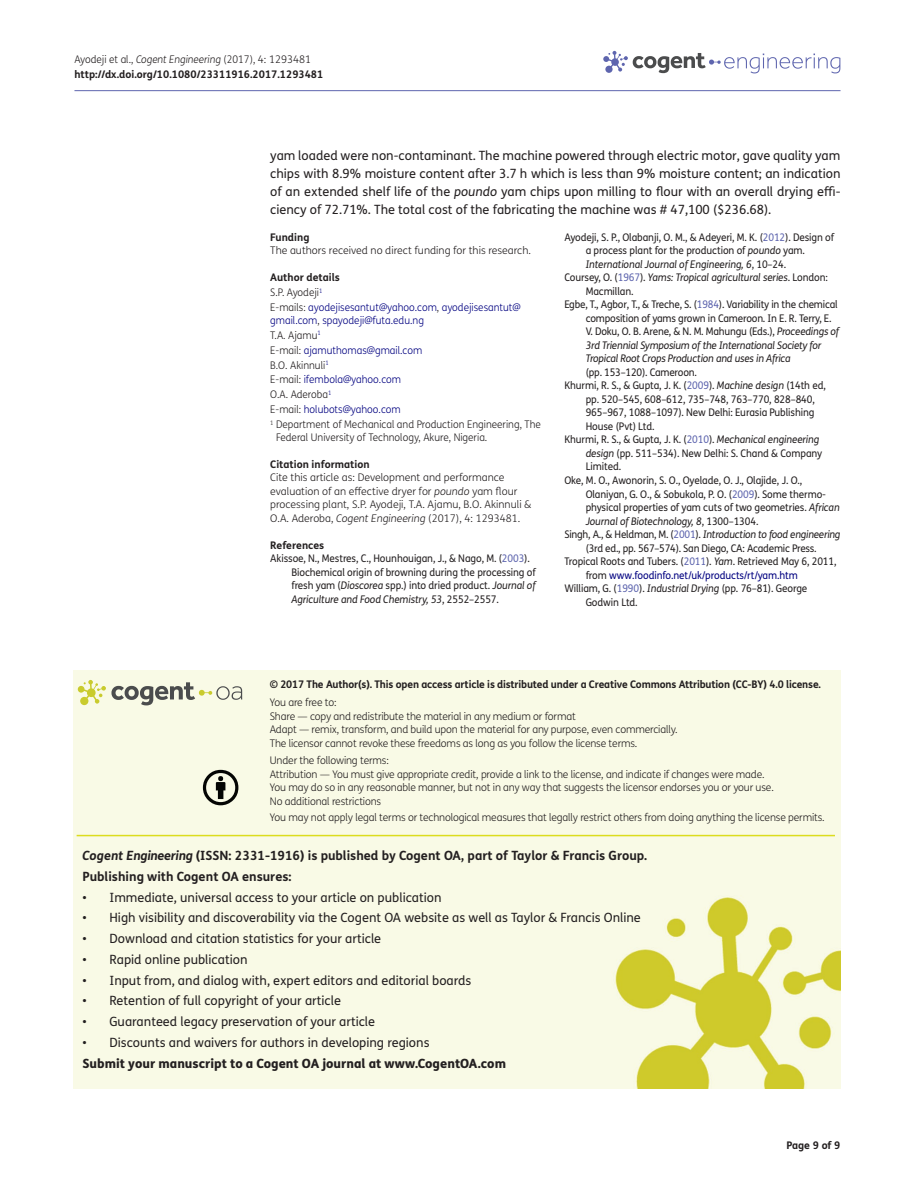
<style>
.page{position:relative;width:915px;height:1191px;background:#fff}
.page>*{position:absolute;margin:0;border:0;box-sizing:border-box;transform-origin:0 0}
.t1{font:12.75px/18px "FS Me Pro";color:#231f20;text-align:justify}
.t2{font:700 12.75px/20.7px "FS Me Pro";color:#231f20}
.t3{font:800 12.75px "FS Me Pro";color:#231f20}
.t4{font:10.5px "FS Me Pro";letter-spacing:-.01em;color:#231f20;scale:.95 1}
.t5{font:300 10.5px/13.5px "FS Me Pro";letter-spacing:-.015em;color:#231f20}
.t6{font:italic 10.5px "FS Me Pro";letter-spacing:-.02em;color:#231f20;scale:.95 1}
.t7{font:700 10.5px/15px "FS Me Pro";letter-spacing:-.015em;color:#231f20}
.t8{font:300 10.5px/14.9px "FS Me Pro";letter-spacing:-.015em;color:#231f20;scale:.95 1}
.t9{font:300 10.5px/14.9px "FS Me Pro";color:#000080;scale:.95 1}
.t10{font:10.5px "FS Me Pro";letter-spacing:-.01em;color:#000080;scale:.95 1}
.s1{font-weight:300}
.s2{font-weight:300;font-style:italic}
.s3{font-style:italic}
.s4{font-weight:700;color:#231f20}
.s5{color:#231f20}
.s6{color:#000080}
.s7{color:#5e65ae}
.s8{font-style:normal}
.s9{font-style:normal;color:#5e65ae}
</style>
<div class="page">
<hr style="left:74px;top:90px;width:766px;height:1px;background:#5e65ae">
<svg style="left:603px;top:51px;width:237px;height:22px"></svg>
<div style="left:74px;top:671px;width:766px;height:417px;background:#f9fae6"></div>
<svg style="left:78px;top:680px;width:164px;height:25px;background:#d2d3ba"></svg>
<svg style="left:203px;top:770px;width:35px;height:35px"></svg>
<hr style="left:77px;top:835px;width:757px;height:1px;background:#dcdc1e">
<p class="t7" style="left:74px;top:51px;width:250px"><span class="s1">Ayodeji et al.,</span> <span class="s2">Cogent Engineering</span> <span class="s1">(2017), 4: 1293481 </span>http://dx.doi.org/10.1080/23311916.2017.1293481</p>
<p class="t1" style="left:270px;top:146px;width:571px">yam loaded were non-contaminant. The machine powered through electric motor, gave quality yam chips with 8.9% moisture content after 3.7 h which is less than 9% moisture content; an indication of an extended shelf life of the <span class="s3">poundo</span> yam chips upon milling to flour with an overall drying effi&shy;ciency of 72.71%. The total cost of the fabricating the machine was # 47,100 ($236.68).</p>
<p class="t7" style="left:270px;top:229px;width:41px">Funding</p>
<p class="t5" style="left:270px;top:244px;width:262px">The authors received no direct funding for this research.</p>
<p class="t9" style="left:270px;top:270px;width:265px"><span class="s4">Author details<br></span><span class="s5">S.P. Ayodeji</span><sup>1<br></sup><span class="s5">E-mails:</span> ayodejisesantut@yahoo.com<span class="s5">,</span> ayodejisesantut@</p>
<p class="t8" style="left:270px;top:312px;width:286px"><span class="s6">gmail.com</span>, <span class="s6">spayodeji@futa.edu.ng<br></span>T.A. Ajamu<sup>1<br></sup>E-mail: <span class="s6">ajamuthomas@gmail.com<br></span>B.O. Akinnuli<sup>1<br></sup>E-mail: <span class="s6">ifembola@yahoo.com<br></span>O.A. Aderoba<sup>1<br></sup>E-mail: <span class="s6">holubots@yahoo.com<br></span><sup>1</sup> Department of Mechanical and Production Engineering, The</p>
<p class="t8" style="left:276px;top:429px;width:224px">Federal University of Technology, Akure, Nigeria.</p>
<p class="t7" style="left:270px;top:456px;width:101px">Citation information</p>
<p class="t5" style="left:270px;top:470px;width:263px">Cite this article as: Development and performance evaluation of an effective dryer for <span class="s3">poundo</span> yam flour processing plant, S.P. Ayodeji, T.A. Ajamu, B.O. Akinnuli &amp; O.A. Aderoba, <span class="s3">Cogent Engineering</span> (2017), 4: 1293481.</p>
<p class="t7" style="left:270px;top:537px;width:56px">References</p>
<p class="t4" style="left:270px;top:551px;width:275px">Akissoe, N., Mestres, C., Hounhouigan, J., &amp; Nago, M. (<span class="s7">2003</span>).</p>
<p class="t4" style="left:291px;top:565px;width:258px">Biochemical origin of browning during the processing of</p>
<p class="t4" style="left:291px;top:578px;width:258px">fresh yam (<span class="s3">Dioscorea</span> spp.) into dried product. <span class="s3">Journal of</span></p>
<p class="t6" style="left:291px;top:592px;width:220px">Agriculture and Food Chemistry, 53<span class="s8">, 2552–2557.</span></p>
<p class="t4" style="left:564px;top:230px;width:285px">Ayodeji, S. P., Olabanji, O. M., &amp; Adeyeri, M. K. (<span class="s7">2012</span>). Design of</p>
<p class="t4" style="left:585px;top:243px;width:232px">a process plant for the production of <span class="s3">poundo</span> yam.</p>
<p class="t6" style="left:585px;top:257px;width:212px">International Journal of Engineering, 6<span class="s8">, 10–24.</span></p>
<p class="t6" style="left:564px;top:270px;width:279px"><span class="s8">Coursey, O. (</span><span class="s9">1967</span><span class="s8">).</span> Yams: Tropical agricultural series<span class="s8">. London:</span></p>
<p class="t4" style="left:585px;top:284px;width:52px">Macmillan.</p>
<p class="t4" style="left:564px;top:297px;width:289px">Egbe, T., Agbor, T., &amp; Treche, S. (<span class="s7">1984</span>). Variability in the chemical</p>
<p class="t4" style="left:585px;top:311px;width:260px">composition of yams grown in Cameroon. In E. R. Terry, E.</p>
<p class="t4" style="left:585px;top:324px;width:268px">V. Doku, O. B. Arene, &amp; N. M. Mahungu (Eds.), <span class="s3">Proceedings of</span></p>
<p class="t6" style="left:585px;top:338px;width:249px">3rd Triennial Symposium of the International Society for</p>
<p class="t6" style="left:585px;top:351px;width:217px">Tropical Root Crops Production and uses in Africa</p>
<p class="t4" style="left:585px;top:365px;width:119px">(pp. 153–120). Cameroon.</p>
<p class="t4" style="left:564px;top:378px;width:276px">Khurmi, R. S., &amp; Gupta, J. K. (<span class="s7">2009</span>). <span class="s3">Machine design</span> (14th ed,</p>
<p class="t4" style="left:585px;top:392px;width:243px">pp. 520–545, 608–612, 735–748, 763–770, 828–840,</p>
<p class="t4" style="left:585px;top:405px;width:242px">965–967, 1088–1097). New Delhi: Eurasia Publishing</p>
<p class="t4" style="left:585px;top:419px;width:74px">House (Pvt) Ltd.</p>
<p class="t4" style="left:564px;top:432px;width:270px">Khurmi, R. S., &amp; Gupta, J. K. (<span class="s7">2010</span>). <span class="s3">Mechanical engineering</span></p>
<p class="t4" style="left:585px;top:446px;width:250px"><span class="s3">design</span> (pp. 511–534). New Delhi: S. Chand &amp; Company</p>
<p class="t4" style="left:585px;top:459px;width:39px">Limited.</p>
<p class="t4" style="left:564px;top:473px;width:252px">Oke, M. O., Awonorin, S. O., Oyelade, O. J., Olajide, J. O.,</p>
<p class="t4" style="left:585px;top:486px;width:254px">Olaniyan, G. O., &amp; Sobukola, P. O. (<span class="s7">2009</span>). Some thermo-</p>
<p class="t4" style="left:585px;top:500px;width:269px">physical properties of yam cuts of two geometries. <span class="s3">African</span></p>
<p class="t6" style="left:585px;top:513px;width:183px">Journal of Biotechnology, 8<span class="s8">, 1300–1304.</span></p>
<p class="t6" style="left:564px;top:527px;width:292px"><span class="s8">Singh, A., &amp; Heldman, M. (</span><span class="s9">2001</span><span class="s8">).</span> Introduction to food engineering</p>
<p class="t4" style="left:585px;top:540px;width:244px">(3rd ed., pp. 567–574). San Diego, CA: Academic Press.</p>
<p class="t4" style="left:564px;top:554px;width:288px">Tropical Roots and Tubers. (<span class="s7">2011</span>). <span class="s3">Yam</span>. Retrieved May 6, 2011,</p>
<p class="t10" style="left:585px;top:567px;width:225px"><span class="s5">from</span> www.foodinfo.net/uk/products/rt/yam.htm</p>
<p class="t4" style="left:564px;top:581px;width:257px">William, G. (<span class="s7">1990</span>). <span class="s3">Industrial Drying</span> (pp. 76–81). George</p>
<p class="t4" style="left:585px;top:594px;width:56px">Godwin Ltd.</p>
<p class="t7" style="left:270px;top:676px;width:552px">© 2017 The Author(s). This open access article is distributed under a Creative Commons Attribution (CC-BY) 4.0 license.</p>
<p class="t5" style="left:270px;top:695px;width:409px">You are free to:<br>Share — copy and redistribute the material in any medium or format<br>Adapt — remix, transform, and build upon the material for any purpose, even commercially.<br>The licensor cannot revoke these freedoms as long as you follow the license terms.</p>
<p class="t5" style="left:270px;top:753px;width:505px">Under the following terms:<br>Attribution — You must give appropriate credit, provide a link to the license, and indicate if changes were made.<br>You may do so in any reasonable manner, but not in any way that suggests the licensor endorses you or your use.<br>No additional restrictions</p>
<p class="t5" style="left:270px;top:810px;width:556px">You may not apply legal terms or technological measures that legally restrict others from doing anything the license permits.</p>
<p class="t2" style="left:82px;top:844px;width:566px"><span class="s3">Cogent Engineering</span> (ISSN: 2331-1916) is published by Cogent OA, part of Taylor &amp; Francis Group.<br>Publishing with Cogent OA ensures:</p>
<p class="t1" style="left:82px;top:888px;width:360px">• Immediate, universal access to your article on publication</p>
<p class="t1" style="left:82px;top:908px;width:559px">• High visibility and discoverability via the Cogent OA website as well as Taylor &amp; Francis Online</p>
<p class="t1" style="left:82px;top:929px;width:300px">• Download and citation statistics for your article</p>
<p class="t1" style="left:82px;top:950px;width:166px">• Rapid online publication</p>
<p class="t1" style="left:82px;top:971px;width:390px">• Input from, and dialog with, expert editors and editorial boards</p>
<p class="t1" style="left:82px;top:991px;width:260px">• Retention of full copyright of your article</p>
<p class="t1" style="left:82px;top:1012px;width:294px">• Guaranteed legacy preservation of your article</p>
<p class="t1" style="left:82px;top:1033px;width:348px">• Discounts and waivers for authors in developing regions</p>
<p class="t3" style="left:82px;top:1053px;width:425px">Submit your manuscript to a Cogent OA journal at www.CogentOA.com</p>
<p class="t7" style="left:786px;top:1137px;width:56px">Page 9 of 9</p>
</div>
